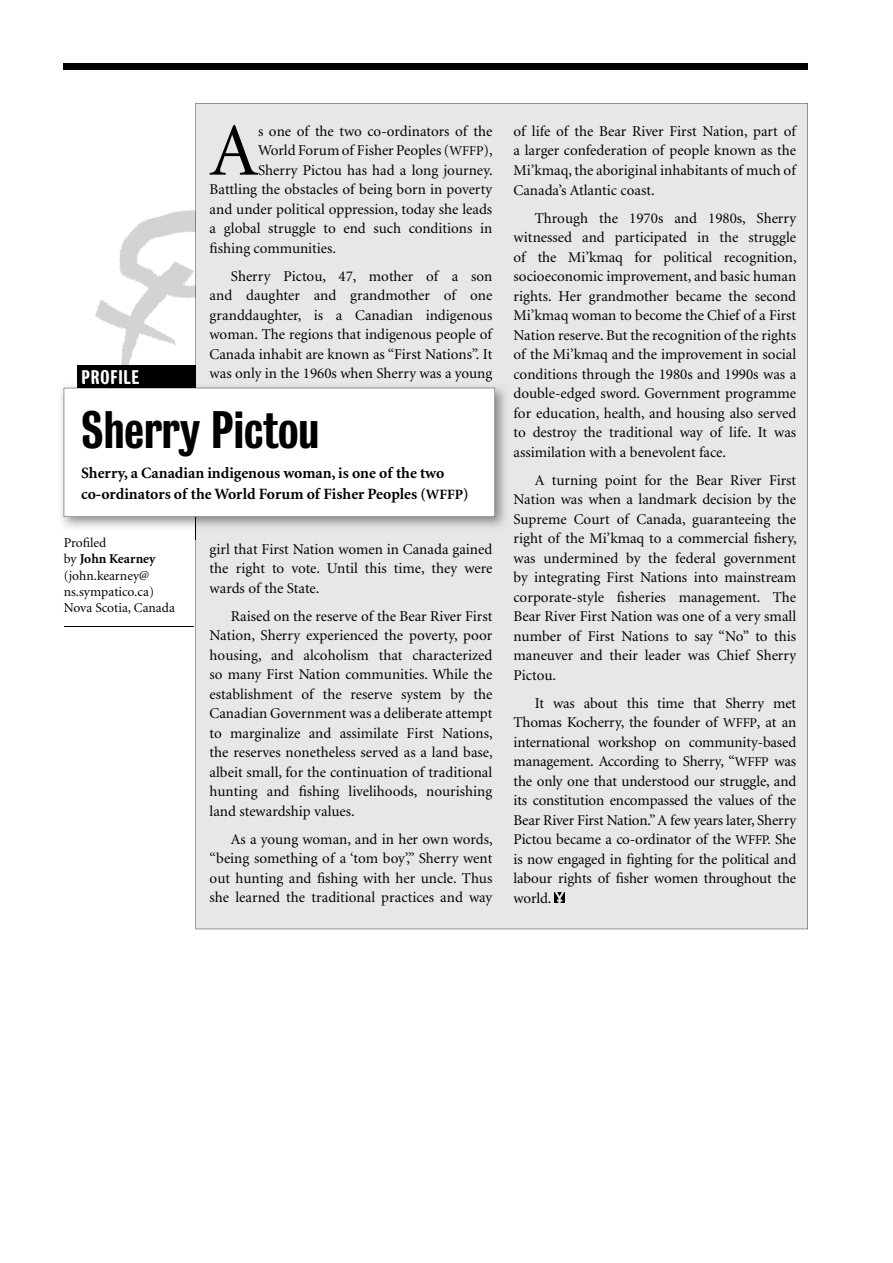
<style>
.page{position:relative;width:893px;height:1263px;background:#fff}
.page>*{position:absolute;margin:0;border:0;box-sizing:border-box;transform-origin:0 0}
.t1{font:75px "Minion";color:#000}
.t2{font:48px "Bureau Grotesque Three Five";color:#000}
.t3{font:18px "Bureau Grotesque Three Five";letter-spacing:.05em;color:#fff}
.t4{font:700 15.75px/21px "Minion";color:#000}
.t5{font:15px/19.5px "Minion";color:#000;text-align:justify}
.t6{font:13.5px/16.2px "Minion";color:#000}
.s1{font-size:13.5px}
.s2{font-size:14.25px}
.s3{font-weight:700}
</style>
<div class="page">
<img style="left:95px;top:203px;width:101px;height:162px">
<div style="left:77px;top:365px;width:119px;height:23px;background:#000"></div>
<div style="left:196px;top:103px;width:612px;height:826px;background:#e6e7e8"></div>
<img style="left:60px;top:383px;width:457px;height:156px">
<img style="left:77px;top:383px;width:119px;height:5px">
<img style="left:78px;top:383px;width:118px;height:4px">
<img style="left:82px;top:383px;width:57px;height:1px">
<img style="left:196px;top:383px;width:1px;height:156px">
<svg style="left:64px;top:388px;width:431px;height:129px"></svg>
<hr style="left:64px;top:626px;width:129px;height:1px;background:#000">
<svg style="left:554px;top:892px;width:11px;height:11px"></svg>
<div style="left:64px;top:64px;width:744px;height:6px;background:#000"></div>
<h1 class="t1" style="left:210px;top:114px;width:50px">A</h1>
<p class="t5" style="left:258px;top:122px;width:236px">s one of the two co-ordinators of the</p>
<p class="t5" style="left:258px;top:141px;width:236px">World Forum of Fisher Peoples (<span class="s1">WFFP</span>),</p>
<p class="t5" style="left:258px;top:161px;width:236px">Sherry Pictou has had a long journey.</p>
<p class="t5" style="left:210px;top:180px;width:284px">Battling the obstacles of being born in poverty</p>
<p class="t5" style="left:210px;top:200px;width:284px">and under political oppression, today she leads</p>
<p class="t5" style="left:210px;top:219px;width:284px">a global struggle to end such conditions in</p>
<p class="t5" style="left:210px;top:239px;width:128px">fishing communities.</p>
<p class="t5" style="left:210px;top:267px;width:284px;text-indent:21px">Sherry Pictou, 47, mother of a son and daughter and grandmother of one granddaughter, is a Canadian indigenous woman. The regions that indigenous people of Canada inhabit are known as “First Nations”. It was only in the 1960s when Sherry was a young</p>
<p class="t3" style="left:81px;top:367px;width:59px">PROFILE</p>
<h2 class="t2" style="left:81px;top:402px;width:240px">Sherry Pictou</h2>
<p class="t4" style="left:81px;top:463px;width:389px">Sherry, a Canadian indigenous woman, is one of the two co-ordinators of the World Forum of Fisher Peoples (<span class="s2">WFFP</span>)</p>
<p class="t6" style="left:64px;top:535px;width:113px">Profiled<br>by <span class="s3">John Kearney </span>(john.kearney@ ns.sympatico.ca)<br>Nova Scotia, Canada</p>
<p class="t5" style="left:210px;top:540px;width:284px">girl that First Nation women in Canada gained the right to vote. Until this time, they were wards of the State.</p>
<p class="t5" style="left:210px;top:607px;width:285px;text-indent:21px">Raised on the reserve of the Bear River First Nation, Sherry experienced the poverty, poor housing, and alcoholism that characterized so many First Nation communities. While the establishment of the reserve system by the Canadian Government was a deliberate attempt to marginalize and assimilate First Nations, the reserves nonetheless served as a land base, albeit small, for the continuation of traditional hunting and fishing livelihoods, nourishing land stewardship values.</p>
<p class="t5" style="left:210px;top:830px;width:285px;text-indent:21px">As a young woman, and in her own words, “being something of a ‘tom boy’,” Sherry went out hunting and fishing with her uncle. Thus she learned the traditional practices and way</p>
<p class="t5" style="left:514px;top:122px;width:284px">of life of the Bear River First Nation, part of a larger confederation of people known as the Mi’kmaq, the aboriginal inhabitants of much of Canada’s Atlantic coast.</p>
<p class="t5" style="left:514px;top:209px;width:285px;text-indent:21px">Through the 1970s and 1980s, Sherry witnessed and participated in the struggle of the Mi’kmaq for political recognition, socioeconomic improvement, and basic human rights. Her grandmother became the second Mi’kmaq woman to become the Chief of a First Nation reserve. But the recognition of the rights of the Mi’kmaq and the improvement in social conditions through the 1980s and 1990s was a double-edged sword. Government programme for education, health, and housing also served to destroy the traditional way of life. It was assimilation with a benevolent face.</p>
<p class="t5" style="left:514px;top:471px;width:285px;text-indent:21px">A turning point for the Bear River First Nation was when a landmark decision by the Supreme Court of Canada, guaranteeing the right of the Mi’kmaq to a commercial fishery, was undermined by the federal government by integrating First Nations into mainstream corporate-style fisheries management. The Bear River First Nation was one of a very small number of First Nations to say “No” to this maneuver and their leader was Chief Sherry Pictou.</p>
<p class="t5" style="left:514px;top:694px;width:284px;text-indent:21px">It was about this time that Sherry met Thomas Kocherry, the founder of <span class="s1">WFFP</span>, at an international workshop on community-based management. According to Sherry, “<span class="s1">WFFP</span> was the only one that understood our struggle, and its constitution encompassed the values of the Bear River First Nation.” A few years later, Sherry Pictou became a co-ordinator of the <span class="s1">WFFP.</span> She is now engaged in fighting for the political and labour rights of fisher women throughout the world.</p>
</div>
